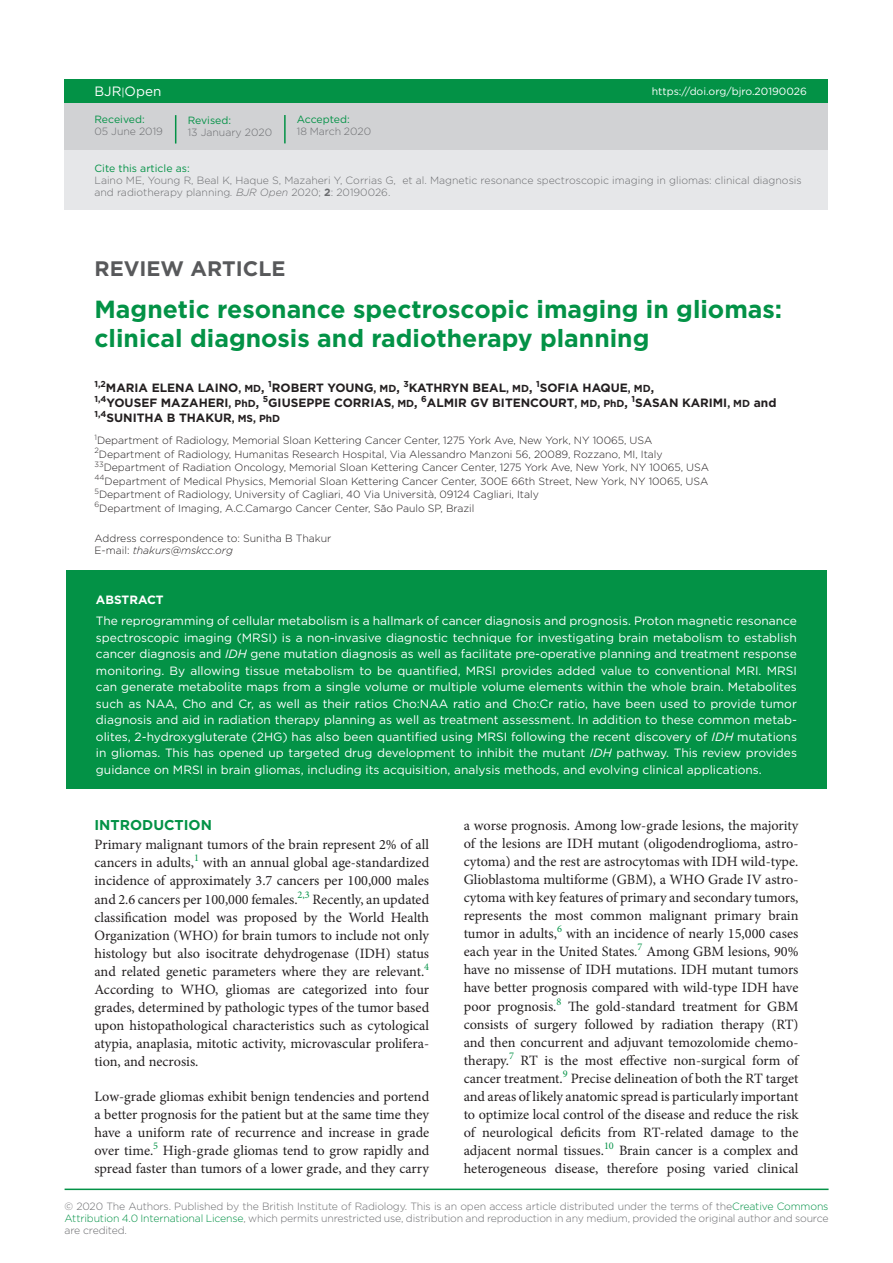
<style>
.page{position:relative;width:893px;height:1263px;background:#fff}
.page>*{position:absolute;margin:0;border:0;box-sizing:border-box;transform-origin:0 0}
.t1{font:700 24.75px/29.2px "Gotham";color:#039246}
.t2{font:700 21px "Gotham";color:#58595b}
.t3{font:14.25px/18px "Minion Pro";letter-spacing:-.005em;color:#231f20;text-align:justify}
.t4{font:700 14.25px "Gotham";color:#039246}
.t5{font:13.5px "Gotham";color:#fff}
.t6{font:12px/16.5px "Gotham";color:#fff;text-align:justify}
.t7{font:700 12px/15px "Gotham";color:#231f20}
.t8{font:700 12px "Gotham";color:#fff}
.t9{font:300 10.5px/13.5px "Gotham";letter-spacing:-.005em;color:#231f20}
.t10{font:300 10.5px/12px "Gotham";color:#6c6d70;text-align:justify}
.t11{font:10.5px "Gotham";color:#039246}
.t12{font:10.5px "Gotham";color:#fff}
.s1{font-size:10.5px}
.s2{font-style:italic}
.s3{font-weight:700}
.s4{font-size:10.2px}
.s5{color:#039246}
</style>
<div class="page">
<div style="left:64px;top:79px;width:764px;height:24px;background:#039246"></div>
<hr style="left:65px;top:1188px;width:763px;height:2px;background:#039246">
<div style="left:64px;top:103px;width:764px;height:47px;background:#d1d2d4"></div>
<div style="left:64px;top:150px;width:764px;height:60px;background:#e6e7e9"></div>
<hr style="left:284px;top:115px;width:2px;height:28px;background:#039246">
<svg style="left:175px;top:115px;width:1px;height:29px"></svg>
<div style="left:66px;top:570px;width:761px;height:219px;background:#039246"></div>
<p class="t5" style="left:94px;top:82px;width:68px">BJR<span class="s1">|</span>Open</p>
<p class="t11" style="left:94px;top:113px;width:52px">Received:</p>
<p class="t10" style="left:94px;top:125px;width:70px">05 June 2019</p>
<p class="t11" style="left:188px;top:113px;width:45px">Revised:</p>
<p class="t10" style="left:188px;top:125px;width:86px">13 January 2020</p>
<p class="t11" style="left:297px;top:113px;width:54px">Accepted:</p>
<p class="t10" style="left:297px;top:125px;width:76px">18 March 2020</p>
<p class="t12" style="left:652px;top:85px;width:157px">https://doi.org/bjro.20190026</p>
<p class="t11" style="left:94px;top:162px;width:97px">Cite this article as:</p>
<p class="t10" style="left:94px;top:174px;width:709px">Laino ME, Young R, Beal K, Haque S, Mazaheri Y, Corrias G, et al. Magnetic resonance spectroscopic imaging in gliomas: clinical diagnosis and radiotherapy planning<span class="s2">. BJR Open</span> 2020; <span class="s3">2</span>: 20190026.</p>
<h2 class="t2" style="left:94px;top:254px;width:192px">REVIEW ARTICLE</h2>
<h1 class="t1" style="left:94px;top:294px;width:689px">MAGNETIC RESONANCE SPECTROSCOPIC IMAGING IN GLIOMAS:<br>CLINICAL DIAGNOSIS AND RADIOTHERAPY PLANNING</h1>
<p class="t7" style="left:94px;top:380px;width:683px"><sup>1,2</sup>MARIA ELENA LAINO<span class="s4">, MD</span>, <sup>1</sup>ROBERT YOUNG<span class="s4">, MD</span>, <sup>3</sup>KATHRYN BEAL<span class="s4">, MD</span>, <sup>1</sup>SOFIA HAQUE<span class="s4">, MD</span>,<br><sup>1,4</sup>YOUSEF MAZAHERI<span class="s4">, PHD</span>, <sup>5</sup>GIUSEPPE CORRIAS<span class="s4">, MD</span>, <sup>6</sup>ALM IR GV BITENCOURT<span class="s4">, MD, PHD</span>, <sup>1</sup>SASAN KARIM I<span class="s4">, MD</span> AND<br><sup>1,4</sup>SUNITHA B THAKUR<span class="s4">, MS, PHD</span></p>
<p class="t9" style="left:94px;top:434px;width:616px"><sup>1</sup>Department of Radiology, Memorial Sloan Kettering Cancer Center, 1275 York Ave, New York, NY 10065, USA <sup>2</sup>Department of Radiology, Humanitas Research Hospital, Via Alessandro Manzoni 56, 20089, Rozzano, MI, Italy <sup>33</sup>Department of Radiation Oncology, Memorial Sloan Kettering Cancer Center, 1275 York Ave, New York, NY 10065, USA <sup>44</sup>Department of Medical Physics, Memorial Sloan Kettering Cancer Center, 300E 66th Street, New York, NY 10065, USA <sup>5</sup>Department of Radiology, University of Cagliari, 40 Via Università, 09124 Cagliari, Italy<br><sup>6</sup>Department of Imaging, A.C.Camargo Cancer Center, São Paulo SP, Brazil</p>
<p class="t9" style="left:94px;top:532px;width:238px;line-height:12px">Address correspondence to: Sunitha B Thakur<br>E-mail: <span class="s2">thakurs@mskcc.org</span></p>
<p class="t8" style="left:96px;top:592px;width:69px">ABSTRACT</p>
<p class="t6" style="left:96px;top:612px;width:702px">The reprogramming of cellular metabolism is a hallmark of cancer diagnosis and prognosis. Proton magnetic resonance spectroscopic imaging (MRSI) is a non-invasive diagnostic technique for investigating brain metabolism to establish cancer diagnosis and <span class="s2">IDH</span> gene mutation diagnosis as well as facilitate pre-operative planning and treatment response monitoring. By allowing tissue metabolism to be quantified, MRSI provides added value to conventional MRI. MRSI can generate metabolite maps from a single volume or multiple volume elements within the whole brain. Metabolites such as NAA, Cho and Cr, as well as their ratios Cho:NAA ratio and Cho:Cr ratio, have been used to provide tumor diagnosis and aid in radiation therapy planning as well as treatment assessment. In addition to these common metab&shy;olites, 2-hydroxygluterate (2HG) has also been quantified using MRSI following the recent discovery of <span class="s2">IDH</span> mutations in gliomas. This has opened up targeted drug development to inhibit the mutant <span class="s2">IDH</span> pathway. This review provides guidance on MRSI in brain gliomas, including its acquisition, analysis methods, and evolving clinical applications.</p>
<p class="t4" style="left:94px;top:815px;width:119px">I NTRODUCTION</p>
<p class="t3" style="left:94px;top:836px;width:336px">Primary malignant tumors of the brain represent 2% of all cancers in adults,<sup>1</sup> with an annual global age-standardized incidence of approximately 3.7 cancers per 100,000 males and 2.6 cancers per 100,000 females.<sup>2,3</sup> Recently, an updated classification model was proposed by the World Health Organization (WHO) for brain tumors to include not only histology but also isocitrate dehydrogenase (IDH) status and related genetic parameters where they are relevant.<sup>4<br></sup>According to WHO, gliomas are categorized into four grades, determined by pathologic types of the tumor based upon histopathological characteristics such as cytological atypia, anaplasia, mitotic activity, microvascular prolifera&shy;tion, and necrosis.</p>
<p class="t3" style="left:94px;top:1087px;width:336px">Low-grade gliomas exhibit benign tendencies and portend a better prognosis for the patient but at the same time they have a uniform rate of recurrence and increase in grade over time.<sup>5</sup> High-grade gliomas tend to grow rapidly and spread faster than tumors of a lower grade, and they carry</p>
<p class="t3" style="left:464px;top:816px;width:338px">a worse prognosis. Among low-grade lesions, the majority of the lesions are IDH mutant (oligodendroglioma, astro&shy;cytoma) and the rest are astrocytomas with IDH wild-type.<br>Glioblastoma multiforme (GBM), a WHO Grade IV astro&shy;cytoma with key features of primary and secondary tumors, represents the most common malignant primary brain tumor in adults,<sup>6</sup> with an incidence of nearly 15,000 cases each year in the United States.<sup>7</sup> Among GBM lesions, 90% have no missense of IDH mutations. IDH mutant tumors have better prognosis compared with wild-type IDH have poor prognosis.<sup>8</sup> The gold-standard treatment for GBM consists of surgery followed by radiation therapy (RT) and then concurrent and adjuvant temozolomide chemo&shy;therapy.<sup>7</sup> RT is the most effective non-surgical form of cancer treatment.<sup>9</sup> Precise delineation of both the RT target and areas of likely anatomic spread is particularly important to optimize local control of the disease and reduce the risk of neurological deficits from RT-related damage to the adjacent normal tissues.<sup>10</sup> Brain cancer is a complex and heterogeneous disease, therefore posing varied clinical</p>
<p class="t10" style="left:64px;top:1200px;width:765px">© 2020 The Authors. Published by the British Institute of Radiology. This is an open access article distributed under the terms of the<span class="s5">Creative Commons Attribution 4.0 International License</span>, which permits unrestricted use, distribution and reproduction in any medium, provided the original author and source are credited.</p>
</div>
